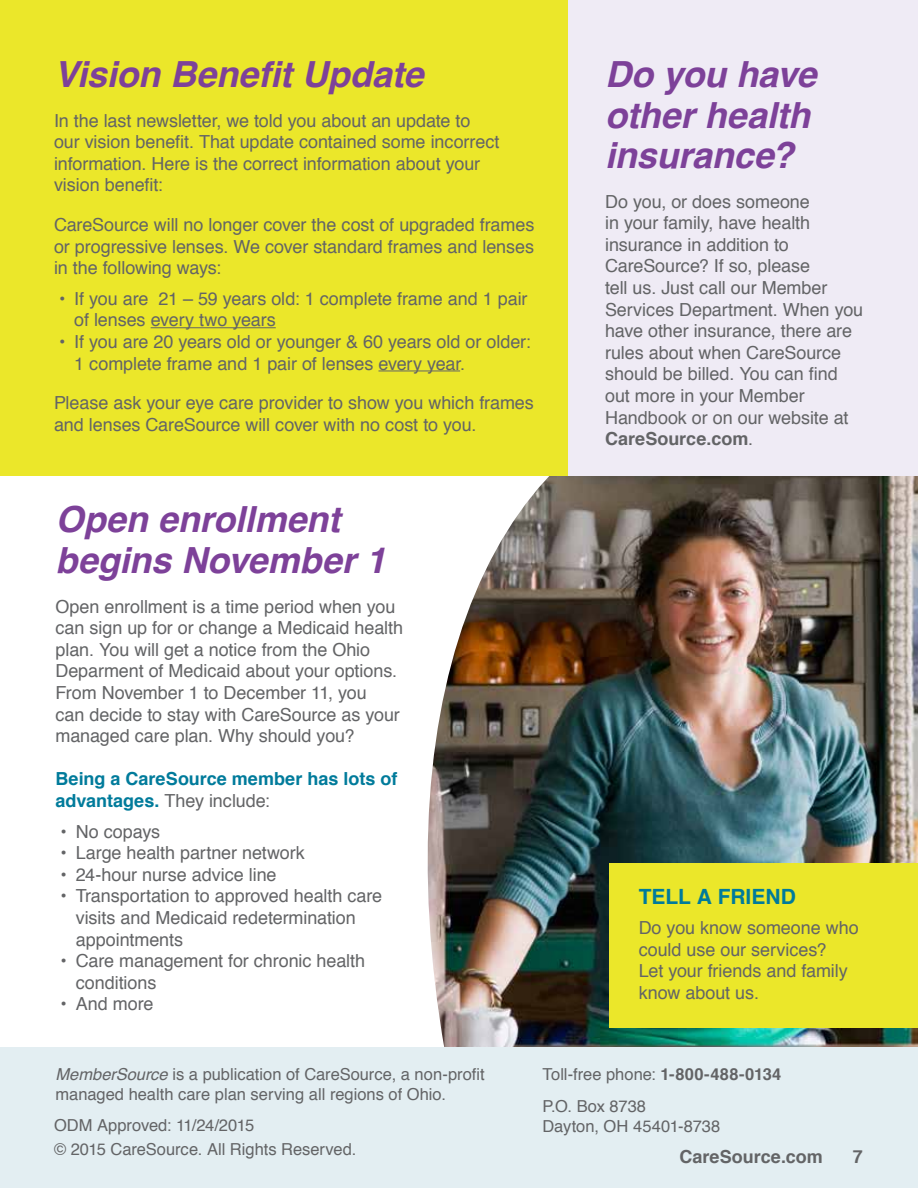
<style>
.page{position:relative;width:918px;height:1188px;background:#fff}
.page>*{position:absolute;margin:0;border:0;box-sizing:border-box;transform-origin:0 0}
.t1{font:italic 700 36px/40.5px "Helvetica";letter-spacing:-.005em;color:#7d4199}
.t2{font:700 21px "Helvetica";color:#007b9b}
.t3{font:18px/21.6px "Helvetica";letter-spacing:-.005em;color:#636466}
.t4{font:700 18px/21.6px "Helvetica";color:#007b9b}
.t5{font:700 18px "Helvetica";color:#636466}
.t6{font:16.5px/19.8px "Helvetica";color:#636466}
.s1{font-weight:400;color:#636466}
.s2{font-weight:700}
.s3{font-style:italic}
</style>
<div class="page">
<img style="left:374px;top:475px;width:544px;height:573px">
<div style="left:0;top:1048px;width:918px;height:140px;background:#e3eef2"></div>
<div style="left:610px;top:863px;width:308px;height:165px;background:#ebe72a"></div>
<div style="left:1px;top:0;width:917px;height:475px;background:#efebf5"></div>
<div style="left:1px;top:0;width:567px;height:475px;background:#ebe72a"></div>
<hr style="left:151px;top:327px;width:125px;height:1px;background:#636466">
<hr style="left:378px;top:371px;width:82px;height:1px;background:#636466">
<h1 class="t1" style="left:54px;top:54px;width:371px">Vision Benefit Update</h1>
<p class="t3" style="left:54px;top:110px;width:447px">In the last newsletter, we told you about an update to our vision benefit. That update contained some incorrect information. Here is the correct information about your vision benefit:</p>
<p class="t3" style="left:54px;top:214px;width:482px;text-align:justify">CareSource will no longer cover the cost of upgraded frames or progressive lenses. We cover standard frames and lenses in the following ways:</p>
<p class="t3" style="left:74px;top:288px;width:455px;text-indent:-15px">• If you are 21 – 59 years old: 1 complete frame and 1 pair of lenses every two years</p>
<p class="t3" style="left:74px;top:331px;width:458px;text-indent:-15px">• If you are 20 years old or younger &amp; 60 years old or older:<br>1 complete frame and 1 pair of lenses every year.</p>
<p class="t3" style="left:54px;top:393px;width:481px">Please ask your eye care provider to show you which frames and lenses CareSource will cover with no cost to you.</p>
<h1 class="t1" style="left:56px;top:500px;width:332px">Open enrollment begins November 1</h1>
<p class="t3" style="left:56px;top:596px;width:349px">Open enrollment is a time period when you can sign up for or change a Medicaid health plan. You will get a notice from the Ohio Deparment of Medicaid about your options.<br>From November 1 to December 11, you<br>can decide to stay with CareSource as your managed care plan. Why should you?</p>
<p class="t4" style="left:56px;top:768px;width:343px">Being a CareSource member has lots of advantages. <span class="s1">They include:</span></p>
<p class="t3" style="left:61px;top:821px;width:101px">• No copays</p>
<p class="t3" style="left:61px;top:843px;width:246px">• Large health partner network</p>
<p class="t3" style="left:61px;top:864px;width:218px">• 24-hour nurse advice line</p>
<p class="t3" style="left:76px;top:886px;width:308px;text-indent:-15px">• Transportation to approved health care visits and Medicaid redetermination appointments</p>
<p class="t3" style="left:76px;top:951px;width:291px;text-indent:-15px">• Care management for chronic health conditions</p>
<p class="t3" style="left:61px;top:994px;width:95px">• And more</p>
<h1 class="t1" style="left:605px;top:54px;width:213px">Do you have other health insurance?</h1>
<p class="t3" style="left:605px;top:191px;width:260px">Do you, or does someone<br>in your family, have health insurance in addition to<br>CareSource? If so, please<br>tell us. Just call our Member<br>Services Department. When you have other insurance, there are rules about when CareSource should be billed. You can find out more in your Member<br>Handbook or on our website at<br><span class="s2">CareSource.com</span>.</p>
<p class="t2" style="left:639px;top:879px;width:159px">TELL A FRIEND</p>
<p class="t3" style="left:639px;top:918px;width:221px">Do you know someone who could use our services?<br>Let your friends and family know about us.</p>
<p class="t6" style="left:56px;top:1065px;width:431px"><span class="s3">MemberSource</span> is a publication of CareSource, a non-profit managed health care plan serving all regions of Ohio.</p>
<p class="t6" style="left:543px;top:1059px;width:240px;line-height:31.8px">Toll-free phone: <span class="s2">1-800-488-0134<br></span>P.O. Box 8738</p>
<p class="t6" style="left:543px;top:1117px;width:179px">Dayton, OH 45401-8738</p>
<p class="t5" style="left:680px;top:1142px;width:145px">CareSource.com</p>
<p class="t5" style="left:853px;top:1142px;width:12px">7</p>
<p class="t6" style="left:54px;top:1114px;width:304px;line-height:24px">ODM Approved: 11/24/2015<br>© 2015 CareSource. All Rights Reserved.</p>
</div>
